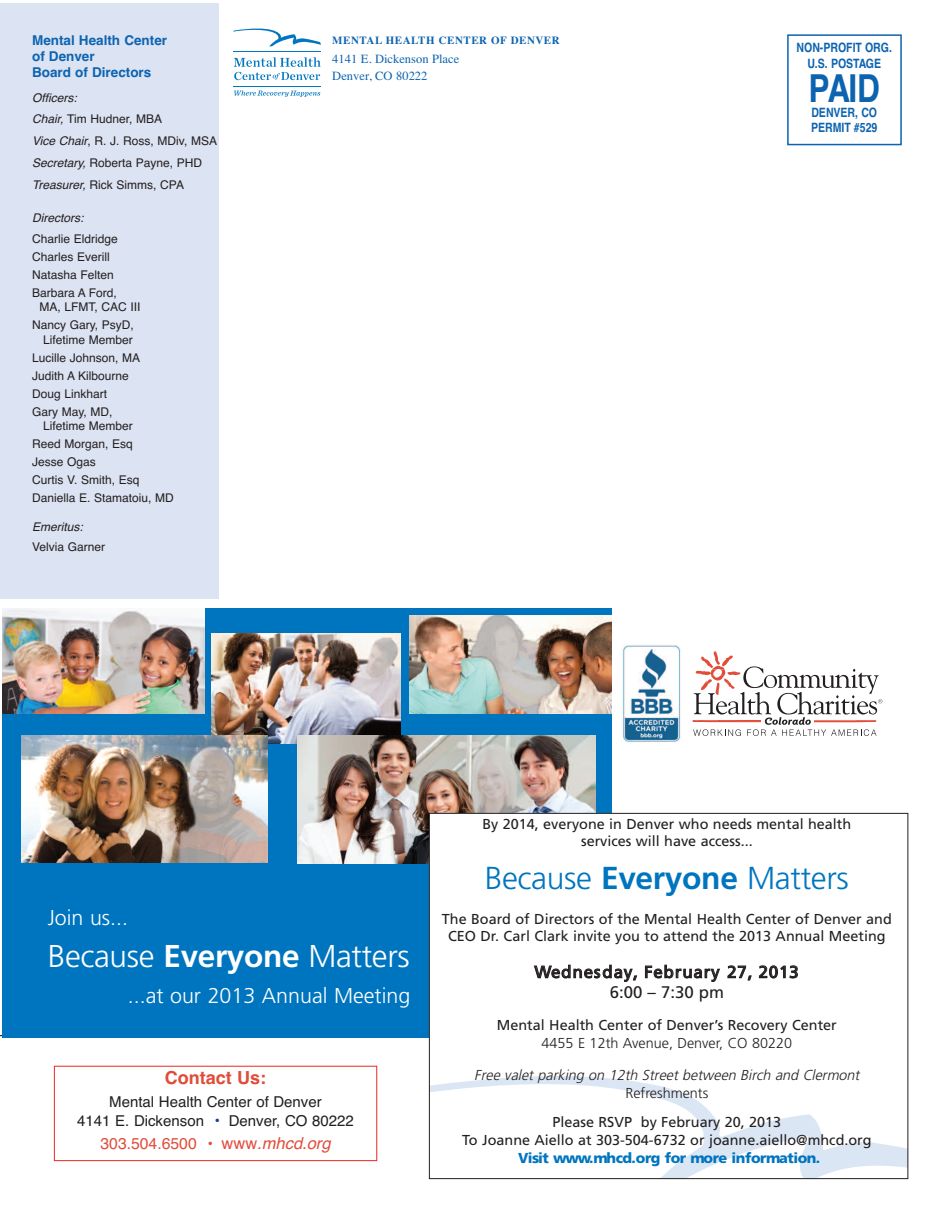
<style>
.page{position:relative;width:945px;height:1215px;background:#fff}
.page>*{position:absolute;margin:0;border:0;box-sizing:border-box;transform-origin:0 0}
.t1{font:700 condensed 38.55px "Helvetica";color:#0c63b0}
.t2{font:300 31.8px "Frutiger";letter-spacing:-.01em;color:#0075bf}
.t3{font:300 31.5px "Frutiger";letter-spacing:-.01em;color:#fff}
.t4{font:300 21.45px "Frutiger";color:#fff}
.t5{font:700 18px "Helvetica";color:#e14c3a}
.t6{font:16.8px/20.7px "Frutiger";letter-spacing:.05em;color:#231f20;text-align:center}
.t7{font:15.75px "Helvetica";color:#e14c3a}
.t8{font:15px/18.6px "Helvetica";color:#231f20;text-align:center}
.t9{font:14.4px/17.2px "Frutiger";color:#231f20;text-align:center}
.t10{font:italic 300 14.4px "Frutiger";color:#231f20}
.t11{font:300 14.4px "Frutiger";color:#231f20}
.t12{font:900 14.4px "Frutiger";letter-spacing:-.035em;color:#0075bf}
.t13{font:700 13.5px/16.2px "Helvetica";color:#0c63b0}
.t14{font:700 condensed 12.9px/15.5px "Helvetica";color:#0c63b0;text-align:center}
.t15{font:12.6px/17.2px "Times";color:#0c63b0}
.t16{font:12px/18px "Helvetica";color:#231f20}
.t17{font:italic 12px "Helvetica";color:#231f20}
.t18{font:700 10.95px "Times";letter-spacing:.05em;color:#0c63b0}
.s1{font-style:italic}
.s2{font-weight:700}
.s3{font-size:15.75px;color:#154398}
.s4{font-size:16.5px}
.s5{font-style:italic;font-size:16.5px}
</style>
<div class="page">
<div style="left:1px;top:4px;width:218px;height:595px;background:#dce3f2"></div>
<div style="left:787px;top:34px;width:115px;height:111px;border:2px solid #0c63b0"></div>
<hr style="left:234px;top:86px;width:87px;height:1px;background:#0077c0">
<hr style="left:234px;top:51px;width:87px;height:1px;background:#0077c0">
<svg style="left:234px;top:91px;width:86px;height:6px"></svg>
<svg style="left:234px;top:57px;width:87px;height:23px"></svg>
<svg style="left:233px;top:29px;width:88px;height:17px"></svg>
<svg style="left:693px;top:651px;width:189px;height:85px"></svg>
<img style="left:622px;top:645px;width:59px;height:97px">
<div style="left:54px;top:1066px;width:323px;height:95px;border:1px solid #ea2924"></div>
<div style="left:2px;top:608px;width:609px;height:429px;background:#0075bf"></div>
<img style="left:2px;top:608px;width:203px;height:106px">
<img style="left:211px;top:633px;width:189px;height:110px">
<img style="left:298px;top:735px;width:297px;height:128px">
<img style="left:21px;top:735px;width:246px;height:128px">
<img style="left:410px;top:615px;width:201px;height:98px">
<div style="left:430px;top:814px;width:478px;height:364px;background:#fff"></div>
<svg style="left:431px;top:1076px;width:475px;height:101px"></svg>
<p class="t13" style="left:32px;top:32px;width:136px">Mental Health Center of Denver<br>Board of Directors</p>
<p class="t16" style="left:32px;top:87px;width:186px;line-height:21.8px"><span class="s1">Officers:<br>Chair,</span> Tim Hudner, MBA<br><span class="s1">Vice Chair</span>, R. J. Ross, MDiv, MSA<br><span class="s1">Secretary,</span> Roberta Payne, PHD<br><span class="s1">Treasurer,</span> Rick Simms, CPA</p>
<p class="t17" style="left:32px;top:211px;width:53px">Directors:</p>
<p class="t16" style="left:32px;top:230px;width:87px">Charlie Eldridge<br>Charles Everill<br>Natasha Felten<br>Barbara A Ford,</p>
<p class="t16" style="left:32px;top:298px;width:110px;text-indent:7px">MA, LFMT, CAC III<br>Nancy Gary, PsyD,</p>
<p class="t16" style="left:32px;top:331px;width:110px;text-indent:11px">Lifetime Member<br>Lucille Johnson, MA<br>Judith A Kilbourne<br>Doug Linkhart<br>Gary May, MD,</p>
<p class="t16" style="left:32px;top:417px;width:143px;text-indent:11px">Lifetime Member<br>Reed Morgan, Esq<br>Jesse Ogas<br>Curtis V. Smith, Esq<br>Daniella E. Stamatoiu, MD</p>
<p class="t17" style="left:32px;top:520px;width:52px">Emeritus:</p>
<p class="t16" style="left:32px;top:538px;width:75px">Velvia Garner</p>
<p class="t18" style="left:332px;top:34px;width:229px">MENTAL HEALTH CENTER OF DENVER</p>
<p class="t15" style="left:332px;top:50px;width:128px">4141 E. Dickenson Place<br>Denver, CO 80222</p>
<p class="t14" style="left:797px;top:40px;width:97px">NON-PROFIT ORG.<br>U.S. POSTAGE</p>
<h1 class="t1" style="left:809px;top:66px;width:73px">PAID</h1>
<p class="t14" style="left:811px;top:105px;width:68px;text-align:left">DENVER, CO<br>PERMIT #529</p>
<h3 class="t4" style="left:48px;top:909px;width:82px">Join us...</h3>
<h3 class="t3" style="left:48px;top:943px;width:363px">Because <span class="s2">Everyone</span> Matters</h3>
<h3 class="t4" style="left:128px;top:987px;width:284px">...at our 2013 Annual Meeting</h3>
<h3 class="t5" style="left:165px;top:1067px;width:103px">Contact Us:</h3>
<p class="t8" style="left:77px;top:1093px;width:278px">Mental Health Center of Denver<br>4141 E. Dickenson <span class="s3">•</span> Denver, CO 80222</p>
<h3 class="t7" style="left:100px;top:1135px;width:232px">303.504.6500 • <span class="s4">www</span><span class="s5">.mhcd.org</span></h3>
<p class="t9" style="left:482px;top:816px;width:370px">By 2014, everyone in Denver who needs mental health services will have access...</p>
<h2 class="t2" style="left:485px;top:865px;width:366px">Because <span class="s2">Everyone</span> Matters</h2>
<p class="t9" style="left:442px;top:912px;width:451px;line-height:16.8px">The Board of Directors of the Mental Health Center of Denver and<br>CEO Dr. Carl Clark invite you to attend the 2013 Annual Meeting</p>
<h3 class="t6" style="left:535px;top:963px;width:266px">Wednesday, February 27, 2013<br>6:00 – 7:30 pm</h3>
<p class="t9" style="left:497px;top:1017px;width:342px">Mental Health Center of Denver’s Recovery Center</p>
<p class="t11" style="left:542px;top:1037px;width:252px">4455 E 12th Avenue, Denver, CO 80220</p>
<p class="t10" style="left:474px;top:1069px;width:390px">Free valet parking on 12th Street between Birch and Clermont</p>
<p class="t11" style="left:625px;top:1087px;width:84px">Refreshments</p>
<p class="t9" style="left:462px;top:1114px;width:411px;line-height:18px">Please RSVP by February 20, 2013<br>To Joanne Aiello at 303-504-6732 or joanne.aiello@mhcd.org</p>
<p class="t12" style="left:518px;top:1152px;width:304px">Visit www.mhcd.org for more information.</p>
</div>
